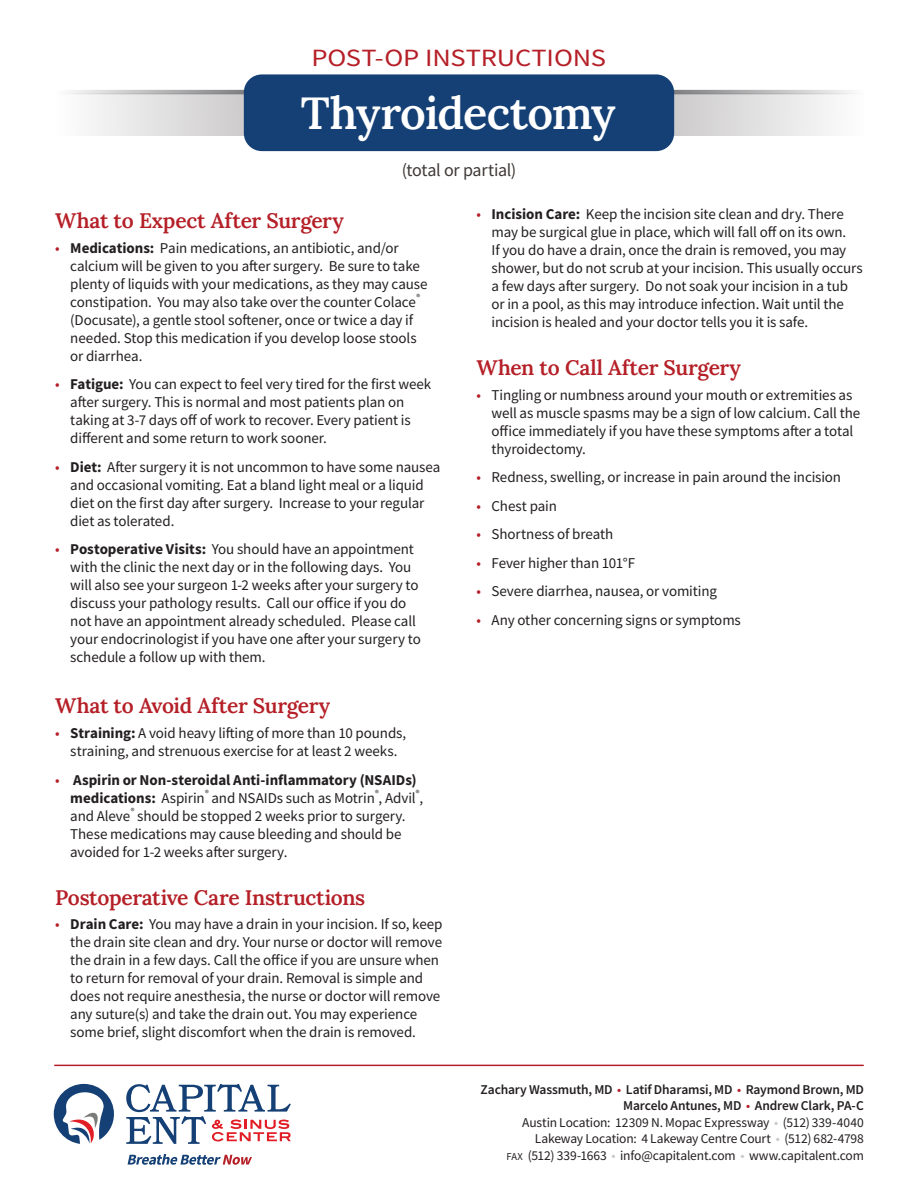
<style>
.page{position:relative;width:918px;height:1188px;background:#fff}
.page>*{position:absolute;margin:0;border:0;box-sizing:border-box;transform-origin:0 0}
.t1{font:600 45px "Lora";letter-spacing:-.025em;color:#fff}
.t2{font:24.75px "Source Sans Pro";letter-spacing:-.005em;color:#b51f27;scale:1.15 1}
.t3{font:600 21px "Lora";letter-spacing:-.01em;color:#b51f27}
.t4{font:18px "Source Sans Pro";letter-spacing:-.02em;color:#3e3835}
.t5{font:15px/18px "Source Sans Pro";letter-spacing:-.01em;color:#231f20}
.t6{font:13.5px "Source Sans Pro";letter-spacing:-.015em;color:#231f20}
.t7{font:600 13.5px/16.5px "Source Sans Pro";letter-spacing:-.01em;color:#231f20;text-align:right}
.s1{color:#b51f27}
.s2{font-weight:700}
.s3{font-weight:400;color:#b51f27}
.s4{color:#cac8c8}
.s5{font-size:10.5px}
</style>
<div class="page">
<div style="left:56px;top:93px;width:201px;height:43px;background:linear-gradient(to right,#fefefe,#cac8c8)"></div>
<svg style="left:58px;top:90px;width:186px;height:4px"></svg>
<div style="left:661px;top:93px;width:203px;height:43px;background:linear-gradient(to right,#cac8c8,#fefefe)"></div>
<svg style="left:674px;top:90px;width:189px;height:4px"></svg>
<div style="left:244px;top:74px;width:430px;height:77px;background:#144075;border-radius:18px"></div>
<hr style="left:55px;top:1065px;width:808px;height:1px;background:#b51f27">
<svg style="left:54px;top:1084px;width:60px;height:60px"></svg>
<svg style="left:126px;top:1084px;width:165px;height:60px"></svg>
<svg style="left:128px;top:1154px;width:124px;height:11px"></svg>
<p class="t2" style="left:311px;top:42px;width:258px">POST-OP INSTRUCTIONS</p>
<p class="t1" style="left:301px;top:79px;width:316px">Thyroidectomy</p>
<p class="t4" style="left:402px;top:158px;width:116px">(total or partial)</p>
<p class="t3" style="left:55px;top:205px;width:290px">What to Expect After Surgery</p>
<p class="t5" style="left:70px;top:239px;width:359px;text-indent:-15px"><span class="s1">•</span> <span class="s2">Medications:</span> Pain medications, an antibiotic, and/or calcium will be given to you after surgery. Be sure to take plenty of liquids with your medications, as they may cause constipation. You may also take over the counter Colace<sup>® </sup>(Docusate), a gentle stool softener, once or twice a day if needed. Stop this medication if you develop loose stools or diarrhea.</p>
<p class="t5" style="left:70px;top:375px;width:363px;text-indent:-15px"><span class="s1">•</span> <span class="s2">Fatigue:</span> You can expect to feel very tired for the first week after surgery. This is normal and most patients plan on taking at 3-7 days off of work to recover. Every patient is different and some return to work sooner.</p>
<p class="t5" style="left:70px;top:458px;width:372px;text-indent:-15px"><span class="s1">•</span> <span class="s2">Diet:</span> After surgery it is not uncommon to have some nausea and occasional vomiting. Eat a bland light meal or a liquid diet on the first day after surgery. Increase to your regular diet as tolerated.</p>
<p class="t5" style="left:70px;top:540px;width:352px;text-indent:-15px"><span class="s1">•</span> <span class="s2">Postoperative Visits:</span> You should have an appointment with the clinic the next day or in the following days. You will also see your surgeon 1-2 weeks after your surgery to discuss your pathology results. Call our office if you do not have an appointment already scheduled. Please call your endocrinologist if you have one after your surgery to schedule a follow up with them.</p>
<p class="t3" style="left:55px;top:690px;width:277px">What to Avoid After Surgery</p>
<p class="t5" style="left:55px;top:724px;width:353px;text-align:center"><span class="s1">•</span> <span class="s2">Straining:</span> A void heavy lifting of more than 10 pounds, straining, and strenuous exercise for at least 2 weeks.</p>
<p class="t5" style="left:70px;top:771px;width:354px;text-indent:-15px"><span class="s1">•</span> <span class="s2">Aspirin or Non-steroidal Anti-inflammatory (NSAIDs) medications:</span> Aspirin<sup>®</sup> and NSAIDs such as Motrin<sup>®</sup>, Advil<sup>®</sup>, and Aleve<sup>®</sup> should be stopped 2 weeks prior to surgery.<br>These medications may cause bleeding and should be avoided for 1-2 weeks after surgery.</p>
<p class="t3" style="left:55px;top:881px;width:311px">Postoperative Care Instructions</p>
<p class="t5" style="left:70px;top:915px;width:374px;text-indent:-15px"><span class="s1">•</span> <span class="s2">Drain Care:</span> You may have a drain in your incision. If so, keep the drain site clean and dry. Your nurse or doctor will remove the drain in a few days. Call the office if you are unsure when to return for removal of your drain. Removal is simple and does not require anesthesia, the nurse or doctor will remove any suture(s) and take the drain out. You may experience some brief, slight discomfort when the drain is removed.</p>
<p class="t5" style="left:492px;top:205px;width:373px;text-indent:-15px"><span class="s1">•</span> <span class="s2">Incision Care:</span> Keep the incision site clean and dry. There may be surgical glue in place, which will fall off on its own.<br>If you do have a drain, once the drain is removed, you may shower, but do not scrub at your incision. This usually occurs a few days after surgery. Do not soak your incision in a tub or in a pool, as this may introduce infection. Wait until the incision is healed and your doctor tells you it is safe.</p>
<p class="t3" style="left:477px;top:351px;width:266px">When to Call After Surgery</p>
<p class="t5" style="left:492px;top:385px;width:370px;text-indent:-15px"><span class="s1">•</span> Tingling or numbness around your mouth or extremities as well as muscle spasms may be a sign of low calcium. Call the office immediately if you have these symptoms after a total thyroidectomy.</p>
<p class="t5" style="left:477px;top:468px;width:366px"><span class="s1">•</span> Redness, swelling, or increase in pain around the incision</p>
<p class="t5" style="left:477px;top:496px;width:82px"><span class="s1">•</span> Chest pain</p>
<p class="t5" style="left:477px;top:525px;width:138px"><span class="s1">•</span> Shortness of breath</p>
<p class="t5" style="left:477px;top:553px;width:160px"><span class="s1">•</span> Fever higher than 101°F</p>
<p class="t5" style="left:477px;top:582px;width:242px"><span class="s1">•</span> Severe diarrhea, nausea, or vomiting</p>
<p class="t5" style="left:477px;top:610px;width:266px"><span class="s1">•</span> Any other concerning signs or symptoms</p>
<p class="t7" style="left:481px;top:1081px;width:385px">Zachary Wassmuth, MD <span class="s3">•</span> Latif Dharamsi, MD <span class="s3">•</span> Raymond Brown, MD<br>Marcelo Antunes, MD <span class="s3">•</span> Andrew Clark, PA-C</p>
<p class="t6" style="left:522px;top:1114px;width:343px">Austin Location: 12309 N. Mopac Expressway <span class="s4">•</span> (512) 339-4040</p>
<p class="t6" style="left:535px;top:1130px;width:331px">Lakeway Location: 4 Lakeway Centre Court <span class="s4">•</span> (512) 682-4798</p>
<p class="t6" style="left:507px;top:1147px;width:359px"><span class="s5">FAX</span> (512) 339-1663 <span class="s4">•</span> info@capitalent.com <span class="s4">•</span> www.capitalent.com</p>
</div>
